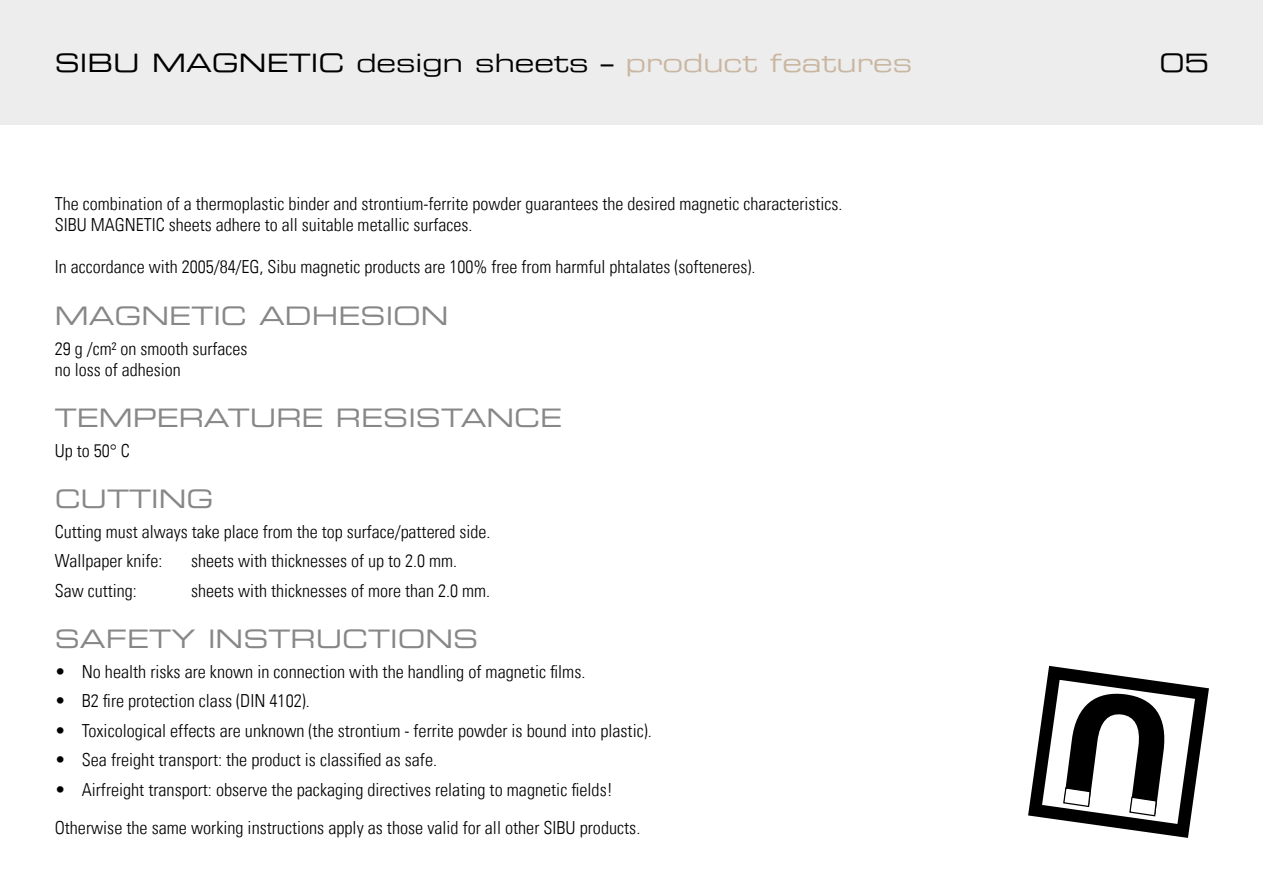
<style>
.page{position:relative;width:1263px;height:893px;background:#fff}
.page>*{position:absolute;margin:0;border:0;box-sizing:border-box;transform-origin:0 0}
.t1{font:25.5px "Eurostile Extended Two";color:#878787}
.t2{font:25.5px "Eurostile LT Extended Two";color:#000}
.t3{font:300 condensed 18px/21px "Univers LT";color:#000}
.s1{color:#c9b6a1}
</style>
<div class="page">
<div style="left:1px;top:0;width:1262px;height:125px;background:#ededed"></div>
<hr style="left:0;top:0;width:1px;height:125px;background:#ededed">
<svg style="left:1028px;top:665px;width:181px;height:173px"></svg>
<h1 class="t2" style="left:55px;top:46px;width:859px">SIBU MAGNETIC design sheets – <span class="s1">product features</span></h1>
<h1 class="t2" style="left:1160px;top:46px;width:51px">05</h1>
<p class="t3" style="left:55px;top:194px;width:789px">The combination of a thermoplastic binder and strontium-ferrite powder guarantees the desired magnetic characteristics.<br>SIBU MAGNETIC sheets adhere to all suitable metallic surfaces.</p>
<p class="t3" style="left:55px;top:257px;width:702px">In accordance with 2005/84/EG, Sibu magnetic products are 100% free from harmful phtalates (softeneres).</p>
<h1 class="t1" style="left:55px;top:298px;width:395px">MAGNETIC ADHESION</h1>
<p class="t3" style="left:55px;top:338px;width:194px">29 g /cm² on smooth surfaces no loss of adhesion</p>
<h1 class="t1" style="left:55px;top:401px;width:509px">TEMPERATURE RESISTANCE</h1>
<p class="t3" style="left:55px;top:440px;width:77px">Up to 50° C</p>
<h1 class="t1" style="left:55px;top:482px;width:160px">CUTTING</h1>
<p class="t3" style="left:55px;top:517px;width:437px;line-height:29.5px">Cutting must always take place from the top surface/pattered side.<br>Wallpaper knife:</p>
<p class="t3" style="left:191px;top:550px;width:267px">sheets with thicknesses of up to 2.0 mm.</p>
<p class="t3" style="left:55px;top:580px;width:83px">Saw cutting:</p>
<p class="t3" style="left:191px;top:580px;width:300px">sheets with thicknesses of more than 2.0 mm.</p>
<h1 class="t1" style="left:55px;top:622px;width:425px">SAFETY INSTRUCTIONS</h1>
<p class="t3" style="left:55px;top:661px;width:532px">• No health risks are known in connection with the handling of magnetic films.</p>
<p class="t3" style="left:55px;top:691px;width:257px">• B2 fire protection class (DIN 4102).</p>
<p class="t3" style="left:55px;top:720px;width:599px">• Toxicological effects are unknown (the strontium - ferrite powder is bound into plastic).</p>
<p class="t3" style="left:55px;top:750px;width:384px">• Sea freight transport: the product is classified as safe.</p>
<p class="t3" style="left:55px;top:771px;width:587px;line-height:38px">• Airfreight transport: observe the packaging directives relating to magnetic fields!<br>Otherwise the same working instructions apply as those valid for all other SIBU products.</p>
</div>
